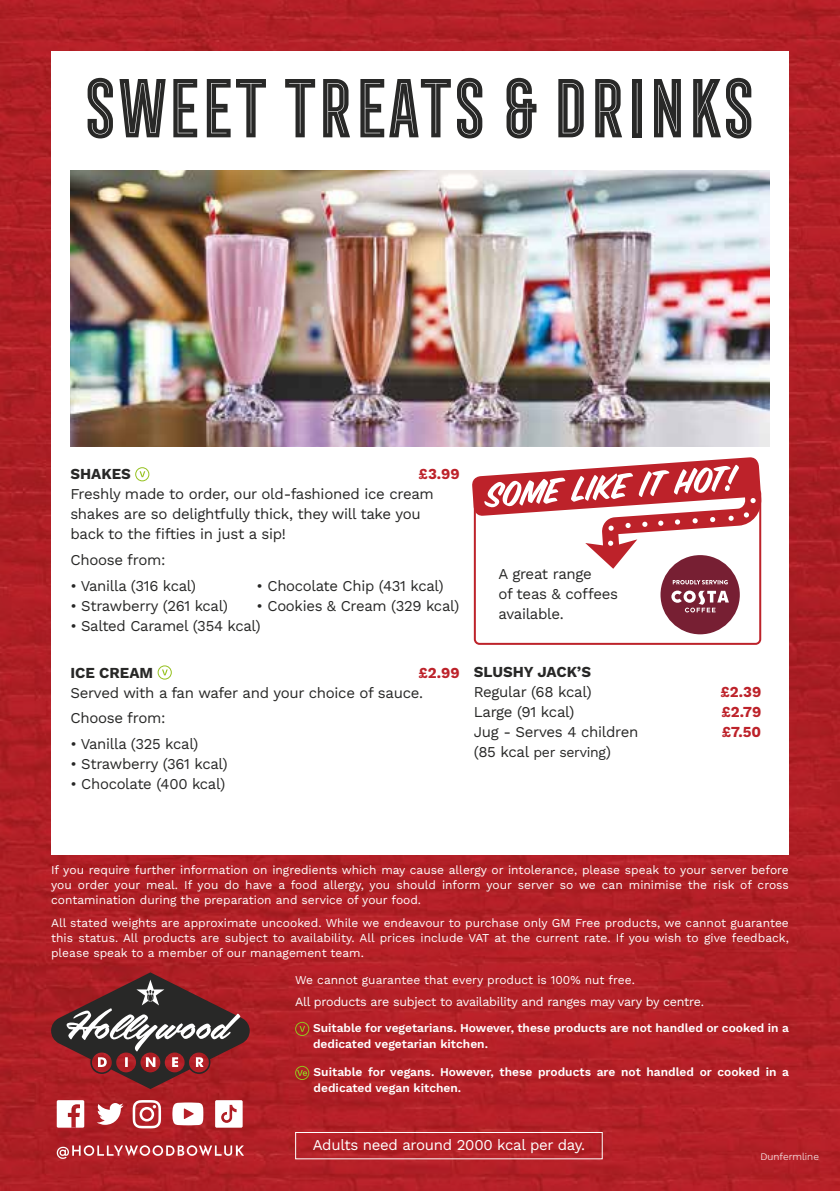
<style>
.page{position:relative;width:840px;height:1191px;background:#fff}
.page>*{position:absolute;margin:0;border:0;box-sizing:border-box;transform-origin:0 0}
.t1{font:700 76.8px "Frontage Condensed";letter-spacing:-.1em;color:#282827}
.t2{font:15px/20px "Work Sans";letter-spacing:-.02em;color:#282827}
.t3{font:15px "Work Sans";letter-spacing:-.02em;color:#fff}
.t4{font:700 15px "Work Sans";color:#282827}
.t5{font:700 15px "Work Sans";color:#bd222a}
.t6{font:14px "Work Sans";letter-spacing:-.02em;color:#282827}
.t7{font:12.4px "Work Sans";letter-spacing:-.02em;color:#fff}
.t8{font:12px/15px "Work Sans";color:#fff}
.t9{font:300 10px "Work Sans";color:#fff}
.s1{font-size:15px}
</style>
<div class="page">
<img style="left:0;top:0;width:839px;height:1191px">
<hr style="left:839px;top:0;width:1px;height:1191px;background:#bd222a">
<div style="left:51px;top:51px;width:737px;height:803px;background:#fff"></div>
<img style="left:70px;top:170px;width:699px;height:277px">
<div style="left:473px;top:488px;width:287px;height:157px;border:2px solid #bd222a;border-radius:5px"></div>
<svg style="left:472px;top:457px;width:289px;height:112px"></svg>
<svg style="left:51px;top:972px;width:198px;height:117px;background:#7c383b"></svg>
<svg style="left:57px;top:1145px;width:187px;height:13px;background:#c65e62"></svg>
<svg style="left:97px;top:1103px;width:26px;height:21px"></svg>
<svg style="left:57px;top:1100px;width:27px;height:27px"></svg>
<svg style="left:133px;top:1100px;width:28px;height:28px"></svg>
<svg style="left:172px;top:1102px;width:31px;height:23px"></svg>
<svg style="left:215px;top:1100px;width:27px;height:27px"></svg>
<div style="left:295px;top:1132px;width:307px;height:27px;border:1px solid #fff"></div>
<div style="left:660px;top:555px;width:79px;height:79px;background:#771f33;border-radius:50%"></div>
<svg style="left:671px;top:580px;width:57px;height:32px"></svg>
<div style="left:295px;top:1021px;width:14px;height:15px;border:1px solid #95c11f;border-radius:50%"></div>
<svg style="left:299px;top:1026px;width:6px;height:5px"></svg>
<div style="left:295px;top:1065px;width:14px;height:15px;border:1px solid #95c11f;border-radius:50%"></div>
<svg style="left:297px;top:1070px;width:10px;height:6px"></svg>
<div style="left:135px;top:467px;width:14px;height:14px;border:1px solid #95c11f;border-radius:50%"></div>
<svg style="left:139px;top:471px;width:6px;height:6px"></svg>
<div style="left:157px;top:665px;width:15px;height:14px;border:1px solid #95c11f;border-radius:50%"></div>
<svg style="left:162px;top:669px;width:6px;height:6px"></svg>
<h1 class="t1" style="left:76px;top:65px;width:682px">SWEET TREATS &amp; DRINKS</h1>
<p class="t4" style="left:70px;top:465px;width:62px">SHAKES</p>
<p class="t5" style="left:418px;top:465px;width:43px">£3.99</p>
<p class="t2" style="left:70px;top:483px;width:365px">Freshly made to order, our old-fashioned ice cream shakes are so delightfully thick, they will take you back to the fifties in just a sip!</p>
<p class="t2" style="left:70px;top:549px;width:97px">Choose from:</p>
<p class="t2" style="left:70px;top:575px;width:127px">• Vanilla (316 kcal)</p>
<p class="t2" style="left:256px;top:575px;width:188px">• Chocolate Chip (431 kcal)</p>
<p class="t2" style="left:70px;top:595px;width:159px">• Strawberry (261 kcal)</p>
<p class="t2" style="left:256px;top:595px;width:204px">• Cookies &amp; Cream (329 kcal)</p>
<p class="t2" style="left:70px;top:615px;width:192px">• Salted Caramel (354 kcal)</p>
<p class="t4" style="left:70px;top:664px;width:84px">ICE CREAM</p>
<p class="t5" style="left:418px;top:664px;width:43px">£2.99</p>
<p class="t2" style="left:70px;top:679px;width:354px;line-height:25.6px">Served with a fan wafer and your choice of sauce.<br>Choose from:</p>
<p class="t2" style="left:70px;top:733px;width:129px">• Vanilla (325 kcal)</p>
<p class="t2" style="left:70px;top:753px;width:159px">• Strawberry (361 kcal)</p>
<p class="t2" style="left:70px;top:773px;width:156px">• Chocolate (400 kcal)</p>
<p class="t2" style="left:498px;top:563px;width:121px">A great range<br>of teas &amp; coffees available.</p>
<p class="t4" style="left:473px;top:663px;width:119px">SLUSHY JACK’S</p>
<p class="t2" style="left:473px;top:681px;width:119px">Regular (68 kcal)</p>
<p class="t5" style="left:720px;top:683px;width:42px">£2.39</p>
<p class="t2" style="left:473px;top:701px;width:102px">Large (91 kcal)</p>
<p class="t5" style="left:721px;top:703px;width:41px">£2.79</p>
<p class="t2" style="left:473px;top:721px;width:166px">Jug - Serves 4 children</p>
<p class="t5" style="left:721px;top:723px;width:41px">£7.50</p>
<p class="t6" style="left:473px;top:742px;width:138px"><span class="s1">(85 kcal</span> per serving<span class="s1">)</span></p>
<p class="t8" style="left:51px;top:861px;width:739px;text-align:justify">If you require further information on ingredients which may cause allergy or intolerance, please speak to your server before you order your meal. If you do have a food allergy, you should inform your server so we can minimise the risk of cross contamination during the preparation and service of your food.</p>
<p class="t8" style="left:51px;top:914px;width:739px;text-align:justify">All stated weights are approximate uncooked. While we endeavour to purchase only GM Free products, we cannot guarantee this status. All products are subject to availability. All prices include VAT at the current rate. If you wish to give feedback, please speak to a member of our management team.</p>
<p class="t8" style="left:295px;top:972px;width:341px">We cannot guarantee that every product is 100% nut free.</p>
<p class="t7" style="left:295px;top:992px;width:410px">All products are subject to availability and ranges may vary by centre.</p>
<p class="t8" style="left:313px;top:1019px;width:477px;line-height:16px">Suitable for vegetarians. However, these products are not handled or cooked in a dedicated vegetarian kitchen.</p>
<p class="t8" style="left:313px;top:1063px;width:476px;line-height:16px">Suitable for vegans. However, these products are not handled or cooked in a dedicated vegan kitchen.</p>
<p class="t3" style="left:312px;top:1133px;width:273px">Adults need around 2000 kcal per day.</p>
<p class="t9" style="left:760px;top:1150px;width:60px">Dunfermline</p>
</div>
